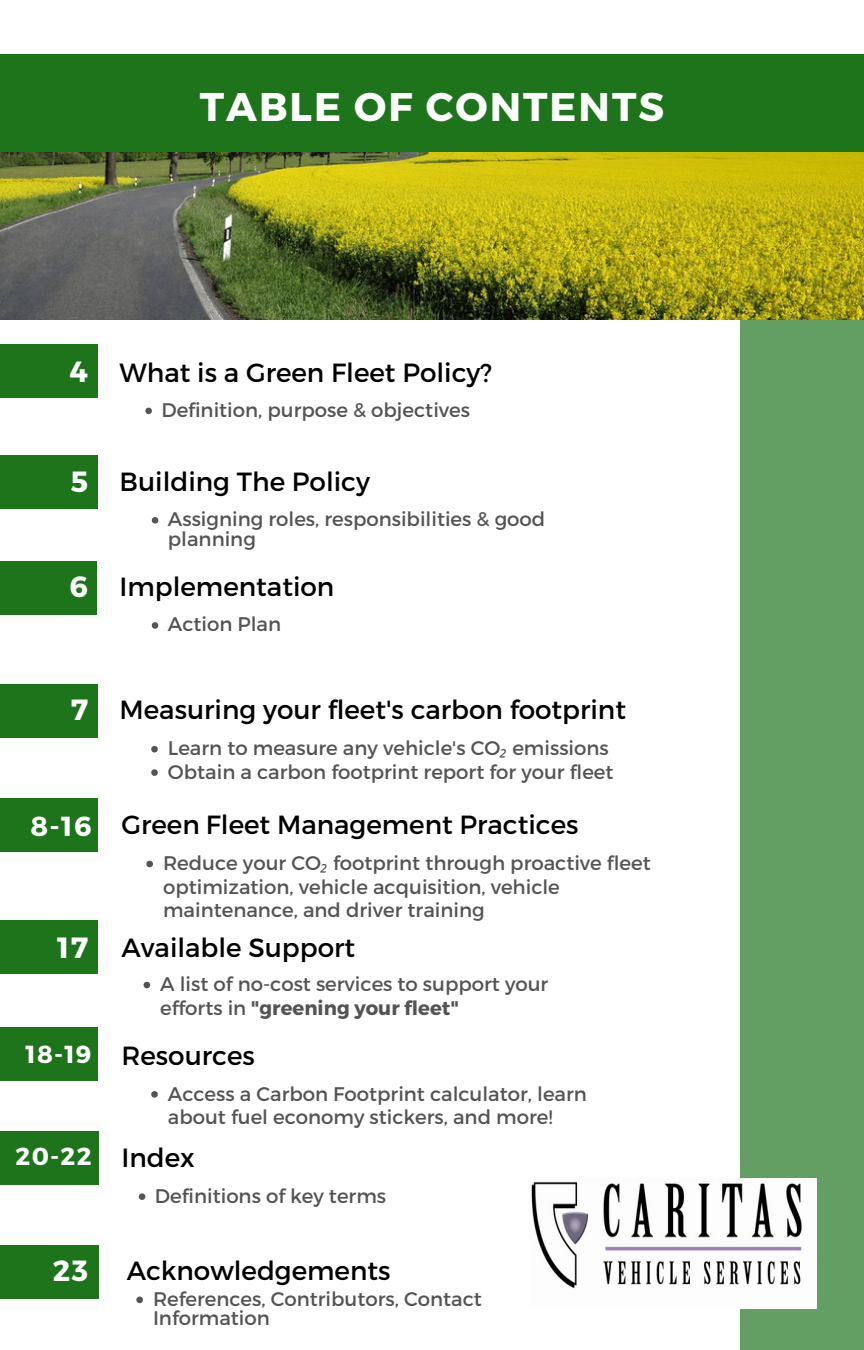
<style>
.page{position:relative;width:864px;height:1350px;background:#fff}
.page>*{position:absolute;margin:0;border:0;box-sizing:border-box;transform-origin:0 0}
.t1{font:700 40.05px "Montserrat";letter-spacing:.05em;color:#fff}
.t2{font:700 29.25px "Montserrat";color:#fff}
.t3{font:26.32px "Montserrat";color:#000}
.t4{font:700 24.53px "Montserrat";color:#fff}
.t5{font:19.8px/23.4px "Montserrat";color:#545454}
.s1{font-family:"Noto Sans";font-style:italic}
.s2{font-weight:700;font-size:27.45px;color:#fff}
.s3{font-weight:700;font-size:29.25px;color:#fff}
.s4{font-weight:700}
.s5{font-weight:700;font-size:24.53px;color:#fff}
.s6{font-weight:400;font-size:26.32px;color:#000}
</style>
<div class="page">
<div style="left:0;top:344px;width:98px;height:54px;background:#1d741b"></div>
<div style="left:0;top:455px;width:98px;height:54px;background:#1d741b"></div>
<div style="left:0;top:561px;width:97px;height:54px;background:#1d741b"></div>
<div style="left:0;top:684px;width:98px;height:54px;background:#1d741b"></div>
<div style="left:740px;top:54px;width:124px;height:1296px;background:#639f62"></div>
<div style="left:0;top:54px;width:864px;height:100px;background:#1d741b"></div>
<img style="left:0;top:153px;width:864px;height:167px">
<div style="left:0;top:798px;width:98px;height:54px;background:#1d741b"></div>
<div style="left:0;top:1027px;width:97px;height:54px;background:#1d741b"></div>
<div style="left:0;top:920px;width:97px;height:54px;background:#1d741b"></div>
<div style="left:0;top:1131px;width:99px;height:54px;background:#1d741b"></div>
<div style="left:0;top:1245px;width:99px;height:54px;background:#1d741b"></div>
<img style="left:531px;top:1179px;width:285px;height:130px">
<svg style="left:145px;top:408px;width:7px;height:6px"></svg>
<svg style="left:152px;top:622px;width:6px;height:7px"></svg>
<svg style="left:146px;top:861px;width:7px;height:6px"></svg>
<svg style="left:144px;top:982px;width:6px;height:6px"></svg>
<svg style="left:139px;top:1193px;width:6px;height:7px"></svg>
<svg style="left:136px;top:1297px;width:7px;height:6px"></svg>
<svg style="left:152px;top:517px;width:6px;height:7px"></svg>
<svg style="left:151px;top:746px;width:7px;height:6px"></svg>
<svg style="left:151px;top:769px;width:7px;height:7px"></svg>
<svg style="left:151px;top:1091px;width:7px;height:7px"></svg>
<h1 class="t1" style="left:200px;top:80px;width:466px">TABLE OF CONTENTS</h1>
<h2 class="t2" style="left:70px;top:353px;width:20px">4</h2>
<h3 class="t3" style="left:120px;top:355px;width:374px">What is a Green Fleet Policy?</h3>
<p class="t5" style="left:161px;top:397px;width:310px">Definition, purpose &amp; objectives</p>
<h2 class="t2" style="left:71px;top:462px;width:19px">5</h2>
<h3 class="t3" style="left:120px;top:464px;width:252px">Building The Policy</h3>
<p class="t5" style="left:168px;top:508px;width:379px;line-height:19.6px">Assigning roles, responsibilities &amp; good planning</p>
<h2 class="t2" style="left:70px;top:567px;width:20px">6</h2>
<h3 class="t3" style="left:120px;top:569px;width:216px">Implementation</h3>
<p class="t5" style="left:168px;top:612px;width:115px">Action Plan</p>
<h2 class="t2" style="left:71px;top:691px;width:19px">7</h2>
<h3 class="t3" style="left:120px;top:693px;width:508px">Measuring your fleet's carbon footprint</h3>
<p class="t5" style="left:168px;top:736px;width:447px">Learn to measure any vehicle's CO<span class="s1">₂</span> emissions<br>Obtain a carbon footprint report for your fleet</p>
<h3 class="t3" style="left:31px;top:808px;width:549px"><span class="s2">8-16</span> Green Fleet Management Practices</h3>
<p class="t5" style="left:163px;top:851px;width:489px">Reduce your CO<span class="s1">₂</span> footprint through proactive fleet optimization, vehicle acquisition, vehicle maintenance, and driver training</p>
<h3 class="t3" style="left:57px;top:931px;width:299px"><span class="s3">17</span> Available Support</h3>
<p class="t5" style="left:160px;top:972px;width:390px">A list of no-cost services to support your efforts in <span class="s4">"greening your fleet"</span></p>
<h3 class="t3" style="left:26px;top:1038px;width:231px"><span class="s5">18-19</span> Resources</h3>
<p class="t5" style="left:168px;top:1081px;width:421px">Access a Carbon Footprint calculator, learn about fuel economy stickers, and more!</p>
<p class="t4" style="left:16px;top:1140px;width:181px">20-22 <span class="s6">Index</span></p>
<p class="t5" style="left:155px;top:1183px;width:233px">Definitions of key terms</p>
<h2 class="t2" style="left:53px;top:1252px;width:37px">23</h2>
<h3 class="t3" style="left:127px;top:1253px;width:265px">Acknowledgements</h3>
<p class="t5" style="left:153px;top:1289px;width:330px;line-height:19.1px">References, Contributors, Contact<br>Information</p>
</div>
